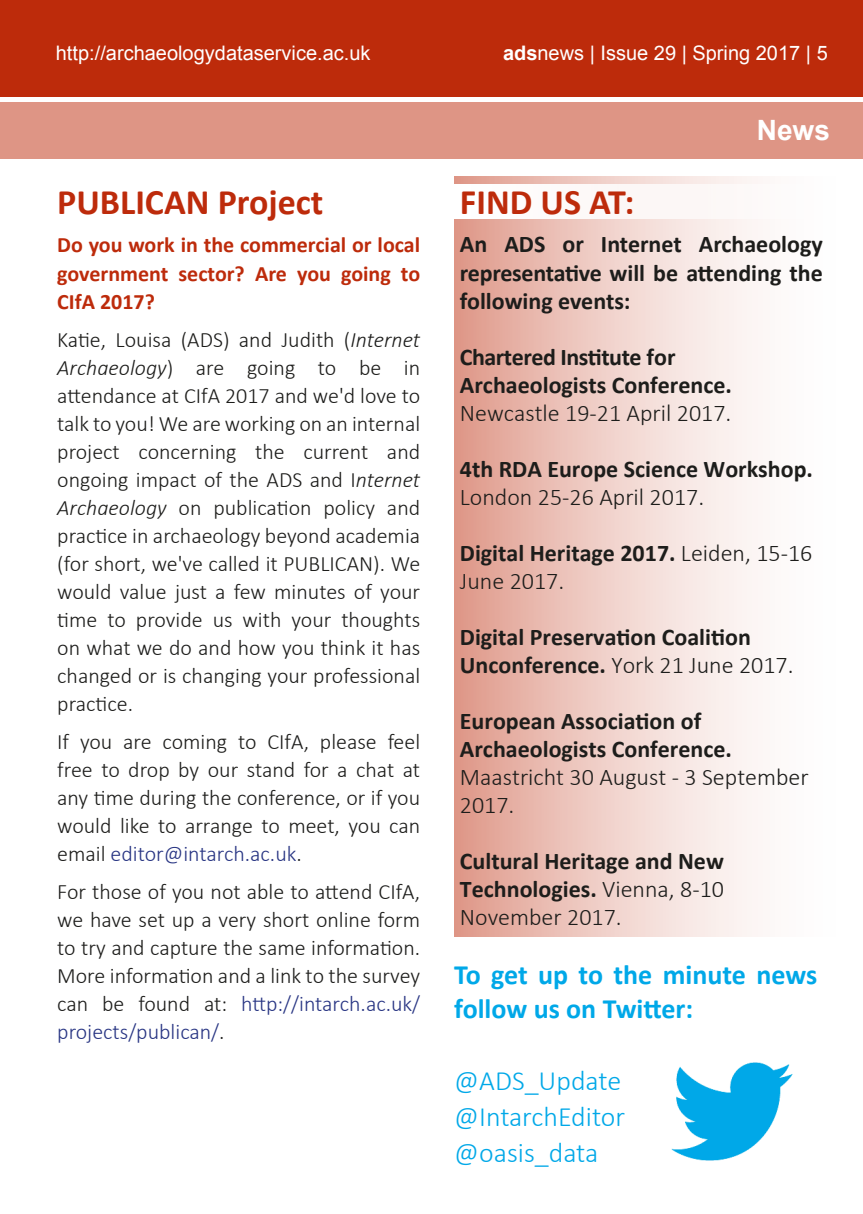
<style>
.page{position:relative;width:863px;height:1214px;background:#fff}
.page>*{position:absolute;margin:0;border:0;box-sizing:border-box;transform-origin:0 0}
.t1{font:700 36px "Calibri";color:#bd2b0b}
.t2{font:700 28px/33.6px "Calibri";color:#00a8e8}
.t3{font:300 28px "Calibri";color:#00a8e8}
.t4{font:700 28px "Arial";color:#fff}
.t5{font:700 24px/28px "Calibri";color:#1d1d1b}
.t6{font:300 24px/28px "Calibri";color:#1d1d1b}
.t7{font:300 22px/28px "Calibri";color:#1d1d1b;text-align:justify}
.t8{font:700 22px/28px "Calibri";color:#bd2b0b;text-align:justify}
.t9{font:20px "Arial";color:#fff}
.s1{font-weight:700}
.s2{font-style:italic}
.s3{color:#283583}
.s4{font-weight:300}
</style>
<div class="page">
<div style="left:454px;top:176px;width:409px;height:760px;background:linear-gradient(to right,#e2a496,#fff)"></div>
<div style="left:0;top:0;width:863px;height:97px;background:#bd2b0b"></div>
<div style="left:0;top:102px;width:863px;height:57px;background:#de9585"></div>
<div style="left:454px;top:185px;width:409px;height:34px;background:#fff"></div>
<img style="left:671px;top:1062px;width:122px;height:99px">
<p class="t9" style="left:56px;top:40px;width:316px">http://archaeologydataservice.ac.uk</p>
<p class="t9" style="left:503px;top:40px;width:326px"><span class="s1">ads</span>news | Issue 29 | Spring 2017 | 5</p>
<p class="t1" style="left:57px;top:180px;width:268px">PUBLICAN Project</p>
<p class="t8" style="left:57px;top:231px;width:364px">Do you work in the commercial or local government sector? Are you going to CIfA 2017?</p>
<p class="t7" style="left:57px;top:325px;width:364px">Katie, Louisa (ADS) and Judith (<span class="s2">Internet Archaeology</span>) are going to be in attendance at CIfA 2017 and we'd love to talk to you! We are working on an internal project concerning the current and ongoing impact of the ADS and I<span class="s2">nternet Archaeology</span> on publication policy and practice in archaeology beyond academia (for short, we've called it PUBLICAN). We would value just a few minutes of your time to provide us with your thoughts on what we do and how you think it has changed or is changing your professional practice.</p>
<p class="t7" style="left:57px;top:727px;width:364px">If you are coming to CIfA, please feel free to drop by our stand for a chat at any time during the conference, or if you</p>
<p class="t7" style="left:57px;top:811px;width:364px">would like to arrange to meet, you can email <span class="s3">editor@intarch.ac.uk</span>.</p>
<p class="t7" style="left:57px;top:877px;width:364px">For those of you not able to attend CIfA, we have set up a very short online form to try and capture the same information.<br>More information and a link to the survey can be found at: <span class="s3">http://intarch.ac.uk/ projects/publican/</span>.</p>
<p class="t4" style="left:757px;top:111px;width:75px">News</p>
<p class="t1" style="left:460px;top:180px;width:176px">FIND US AT:</p>
<p class="t5" style="left:460px;top:230px;width:364px;text-align:justify">An ADS or Internet Archaeology representative will be attending the following events:</p>
<p class="t5" style="left:460px;top:342px;width:273px">Chartered Institute for<br>Archaeologists Conference.<br><span class="s4">Newcastle 19-21 April 2017.</span></p>
<p class="t5" style="left:460px;top:455px;width:354px">4th RDA Europe Science Workshop.</p>
<p class="t6" style="left:460px;top:482px;width:246px">London 25-26 April 2017.</p>
<p class="t6" style="left:460px;top:538px;width:354px"><span class="s1">Digital Heritage 2017.</span> Leiden, 15-16<br>June 2017.</p>
<p class="t5" style="left:460px;top:623px;width:335px">Digital Preservation Coalition<br>Unconference. <span class="s4">York 21 June 2017.</span></p>
<p class="t5" style="left:460px;top:707px;width:350px">European Association of<br>Archaeologists Conference.<br><span class="s4">Maastricht 30 August - 3 September<br>2017.</span></p>
<p class="t5" style="left:460px;top:847px;width:266px;text-align:justify">Cultural Heritage and New Technologies. <span class="s4">Vienna, 8-10<br>November 2017.</span></p>
<p class="t2" style="left:454px;top:958px;width:364px">To get up to the minute news follow us on Twitter:</p>
<p class="t3" style="left:454px;top:1063px;width:168px">@ADS_Update</p>
<p class="t3" style="left:454px;top:1099px;width:172px">@IntarchEditor</p>
<p class="t3" style="left:454px;top:1135px;width:145px">@oasis_data</p>
</div>
